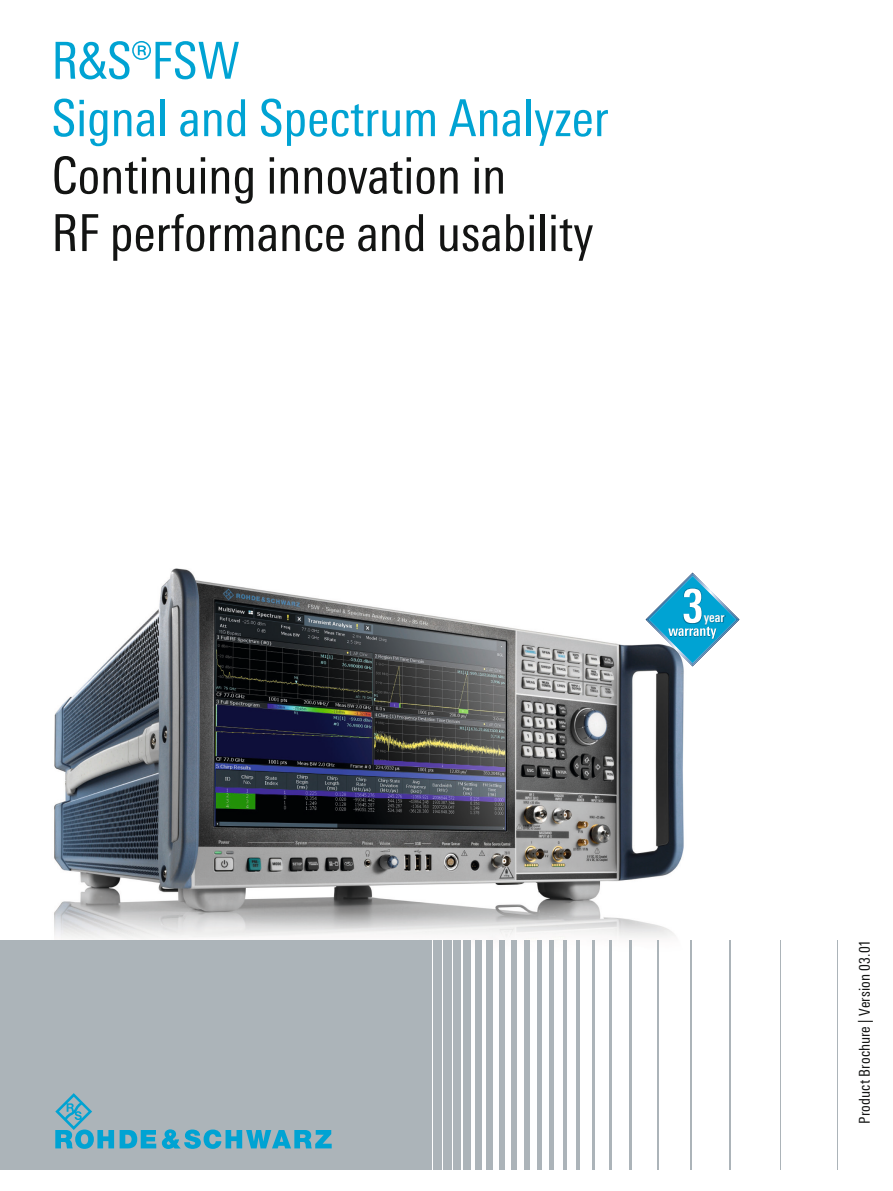
<style>
.page{position:relative;width:893px;height:1191px;background:#fff}
.page>*{position:absolute;margin:0;border:0;box-sizing:border-box;transform-origin:0 0}
.t1{font:51px/57.4px "Linotype Univers 420 Cn";color:#131413}
.t2{font:51px/57.4px "Linotype Univers 420 Cn";color:#00a3d3}
.t3{font:15px "Linotype Univers 420 Cn";letter-spacing:.005em;color:#131413}
.t4{font:700 13.35px "Linotype Univers 620 Cn";color:#fff}
</style>
<div class="page">
<img style="left:54px;top:568px;width:676px;height:481px">
<div style="left:0;top:940px;width:432px;height:230px;background:#acb4b9"></div>
<div style="left:433px;top:940px;width:9px;height:230px;background:#acb4b9"></div>
<div style="left:443px;top:940px;width:8px;height:230px;background:#acb4b9"></div>
<div style="left:453px;top:940px;width:8px;height:230px;background:#acb4b9"></div>
<div style="left:464px;top:940px;width:7px;height:230px;background:#acb4b9"></div>
<div style="left:475px;top:940px;width:6px;height:230px;background:#acb4b9"></div>
<div style="left:487px;top:940px;width:6px;height:230px;background:#acb4b9"></div>
<div style="left:499px;top:940px;width:6px;height:230px;background:#acb4b9"></div>
<div style="left:511px;top:940px;width:6px;height:230px;background:#acb4b9"></div>
<div style="left:524px;top:940px;width:5px;height:230px;background:#acb4b9"></div>
<hr style="left:537px;top:940px;width:4px;height:230px;background:#acb4b9">
<hr style="left:550px;top:940px;width:4px;height:230px;background:#acb4b9">
<hr style="left:563px;top:940px;width:4px;height:230px;background:#acb4b9">
<hr style="left:576px;top:940px;width:4px;height:230px;background:#acb4b9">
<hr style="left:592px;top:940px;width:3px;height:230px;background:#acb4b9">
<hr style="left:609px;top:940px;width:3px;height:230px;background:#acb4b9">
<hr style="left:630px;top:940px;width:2px;height:230px;background:#acb4b9">
<hr style="left:658px;top:940px;width:1px;height:230px;background:#acb4b9">
<hr style="left:690px;top:940px;width:2px;height:230px;background:#acb4b9">
<hr style="left:730px;top:940px;width:1px;height:230px;background:#acb4b9">
<hr style="left:780px;top:940px;width:1px;height:230px;background:#acb4b9">
<hr style="left:837px;top:940px;width:1px;height:230px;background:#acb4b9">
<svg style="left:120px;top:1130px;width:36px;height:18px"></svg>
<svg style="left:55px;top:1093px;width:59px;height:56px"></svg>
<svg style="left:162px;top:1129px;width:170px;height:20px"></svg>
<svg style="left:646px;top:572px;width:94px;height:94px"></svg>
<img style="left:704px;top:610px;width:21px;height:16px">
<p class="t2" style="left:51px;top:32px;width:559px">R&amp;S®FSW<br>Signal and Spectrum Analyzer</p>
<p class="t1" style="left:51px;top:146px;width:544px">Continuing innovation in<br>RF performance and usability</p>
<p class="t4" style="left:704px;top:609px;width:22px">year</p>
<p class="t3" style="left:856px;top:1123px;width:185px;rotate:-90deg">Product Brochure | Version 03.01</p>
</div>
